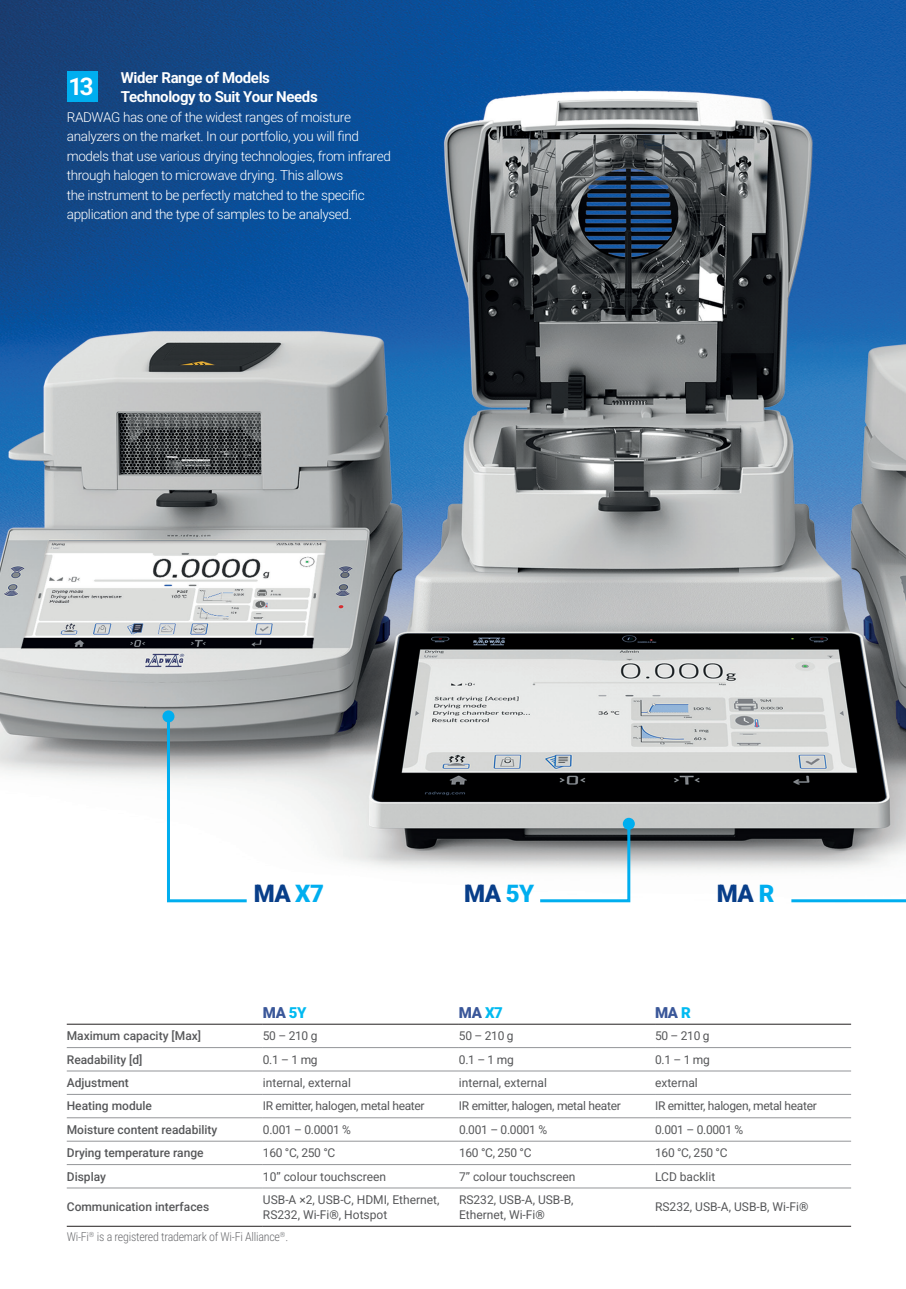
<style>
.page{position:relative;width:906px;height:1289px;background:#fff}
.page>*{position:absolute;margin:0;border:0;box-sizing:border-box;transform-origin:0 0}
.t1{font:900 24px "Roboto";letter-spacing:-.015em;color:#083e89}
.t2{font:700 24px "Roboto";color:#fff}
.t3{font:700 15px/19.5px "Roboto";letter-spacing:-.025em;color:#fff}
.t4{font:900 15px "Roboto";letter-spacing:-.015em;color:#3a5799}
.t5{font:300 13.5px/19.5px "Roboto";letter-spacing:-.025em;color:#fff}
.t6{font:12px/14.4px "Roboto";color:#57585a}
.t7{font:500 12px "Roboto";color:#57585a}
.t8{font:12px "Roboto";letter-spacing:-.025em;color:#57585a}
.t9{font:300 12px "Roboto Condensed";letter-spacing:-.02em;color:#6c6d70}
.s1{color:#00aeef}
.s2{color:#00baf1}
</style>
<div class="page">
<img style="left:0;top:0;width:906px;height:1227px">
<hr style="left:67px;top:1047px;width:196px;height:1px;background:#939598">
<hr style="left:263px;top:1047px;width:196px;height:1px;background:#939598">
<hr style="left:459px;top:1047px;width:196px;height:1px;background:#939598">
<hr style="left:655px;top:1047px;width:196px;height:1px;background:#939598">
<hr style="left:67px;top:1070px;width:196px;height:1px;background:#939598">
<hr style="left:263px;top:1070px;width:196px;height:1px;background:#939598">
<hr style="left:459px;top:1070px;width:196px;height:1px;background:#939598">
<hr style="left:655px;top:1070px;width:196px;height:1px;background:#939598">
<hr style="left:67px;top:1094px;width:196px;height:1px;background:#939598">
<hr style="left:263px;top:1094px;width:196px;height:1px;background:#939598">
<hr style="left:459px;top:1094px;width:196px;height:1px;background:#939598">
<hr style="left:655px;top:1094px;width:196px;height:1px;background:#939598">
<hr style="left:67px;top:1117px;width:196px;height:1px;background:#939598">
<hr style="left:263px;top:1117px;width:196px;height:1px;background:#939598">
<hr style="left:459px;top:1117px;width:196px;height:1px;background:#939598">
<hr style="left:655px;top:1117px;width:196px;height:1px;background:#939598">
<hr style="left:67px;top:1140px;width:196px;height:1px;background:#939598">
<hr style="left:263px;top:1140px;width:196px;height:1px;background:#939598">
<hr style="left:459px;top:1140px;width:196px;height:1px;background:#939598">
<hr style="left:655px;top:1140px;width:196px;height:1px;background:#939598">
<hr style="left:67px;top:1164px;width:196px;height:1px;background:#939598">
<hr style="left:263px;top:1164px;width:196px;height:1px;background:#939598">
<hr style="left:459px;top:1164px;width:196px;height:1px;background:#939598">
<hr style="left:655px;top:1164px;width:196px;height:1px;background:#939598">
<hr style="left:67px;top:1187px;width:196px;height:1px;background:#939598">
<hr style="left:263px;top:1187px;width:196px;height:1px;background:#939598">
<hr style="left:459px;top:1187px;width:196px;height:1px;background:#939598">
<hr style="left:655px;top:1187px;width:196px;height:1px;background:#939598">
<hr style="left:67px;top:1023px;width:196px;height:1px;background:#231f20">
<hr style="left:263px;top:1023px;width:196px;height:1px;background:#231f20">
<hr style="left:459px;top:1023px;width:196px;height:1px;background:#231f20">
<hr style="left:655px;top:1023px;width:196px;height:1px;background:#231f20">
<hr style="left:67px;top:1225px;width:196px;height:1px;background:#231f20">
<hr style="left:263px;top:1225px;width:196px;height:1px;background:#231f20">
<hr style="left:459px;top:1225px;width:196px;height:1px;background:#231f20">
<hr style="left:655px;top:1225px;width:196px;height:1px;background:#231f20">
<svg style="left:788px;top:697px;width:118px;height:206px"></svg>
<svg style="left:165px;top:713px;width:85px;height:190px"></svg>
<div style="left:162px;top:710px;width:12px;height:12px;background:#00aeef;border-radius:50%"></div>
<svg style="left:537px;top:820px;width:95px;height:83px"></svg>
<div style="left:623px;top:817px;width:12px;height:12px;background:#00aeef;border-radius:50%"></div>
<div style="left:67px;top:71px;width:30px;height:30px;background:#00aeef"></div>
<p class="t3" style="left:121px;top:67px;width:198px">Wider Range of Models<br>Technology to Suit Your Needs</p>
<p class="t5" style="left:67px;top:106px;width:325px">RADWAG has one of the widest ranges of moisture analyzers on the market. In our portfolio, you will find models that use various drying technologies, from infrared through halogen to microwave drying. This allows<br>the instrument to be perfectly matched to the specific application and the type of samples to be analysed.</p>
<h1 class="t2" style="left:69px;top:70px;width:27px">13</h1>
<h1 class="t1" style="left:254px;top:876px;width:72px">MA <span class="s1">X7</span></h1>
<h1 class="t1" style="left:464px;top:876px;width:71px">MA <span class="s1">5Y</span></h1>
<h1 class="t1" style="left:717px;top:876px;width:59px">MA <span class="s1">R</span></h1>
<p class="t4" style="left:263px;top:1002px;width:45px">MA <span class="s2">5Y</span></p>
<p class="t4" style="left:459px;top:1002px;width:46px">MA <span class="s2">X7</span></p>
<p class="t4" style="left:655px;top:1002px;width:37px">MA<span class="s2">R</span></p>
<p class="t7" style="left:67px;top:1027px;width:136px">Maximum capacity [Max]</p>
<p class="t6" style="left:263px;top:1028px;width:56px">50 – 210 g</p>
<p class="t6" style="left:459px;top:1028px;width:56px">50 – 210 g</p>
<p class="t6" style="left:655px;top:1028px;width:56px">50 – 210 g</p>
<p class="t7" style="left:67px;top:1050px;width:77px">Readability [d]</p>
<p class="t6" style="left:263px;top:1051px;width:56px">0.1 – 1 mg</p>
<p class="t6" style="left:459px;top:1051px;width:56px">0.1 – 1 mg</p>
<p class="t6" style="left:655px;top:1051px;width:56px">0.1 – 1 mg</p>
<p class="t7" style="left:67px;top:1074px;width:64px">Adjustment</p>
<p class="t6" style="left:263px;top:1075px;width:90px">internal, external</p>
<p class="t6" style="left:459px;top:1075px;width:90px">internal, external</p>
<p class="t6" style="left:655px;top:1075px;width:44px">external</p>
<p class="t7" style="left:67px;top:1097px;width:87px">Heating module</p>
<p class="t8" style="left:263px;top:1097px;width:163px">IR emitter, halogen, metal heater</p>
<p class="t8" style="left:459px;top:1097px;width:163px">IR emitter, halogen, metal heater</p>
<p class="t8" style="left:655px;top:1097px;width:163px">IR emitter, halogen, metal heater</p>
<p class="t7" style="left:67px;top:1121px;width:152px">Moisture content readability</p>
<p class="t6" style="left:263px;top:1121px;width:90px">0.001 – 0.0001 %</p>
<p class="t6" style="left:459px;top:1121px;width:90px">0.001 – 0.0001 %</p>
<p class="t6" style="left:655px;top:1121px;width:90px">0.001 – 0.0001 %</p>
<p class="t7" style="left:67px;top:1144px;width:138px">Drying temperature range</p>
<p class="t6" style="left:263px;top:1145px;width:74px">160 °C, 250 °C</p>
<p class="t6" style="left:459px;top:1145px;width:74px">160 °C, 250 °C</p>
<p class="t6" style="left:655px;top:1145px;width:74px">160 °C, 250 °C</p>
<p class="t7" style="left:67px;top:1167px;width:41px">Display</p>
<p class="t6" style="left:263px;top:1168px;width:125px">10” colour touchscreen</p>
<p class="t6" style="left:459px;top:1168px;width:118px">7” colour touchscreen</p>
<p class="t6" style="left:655px;top:1168px;width:62px">LCD backlit</p>
<p class="t7" style="left:67px;top:1198px;width:144px">Communication interfaces</p>
<p class="t6" style="left:263px;top:1192px;width:178px">USB-A ×2, USB-C, HDMI, Ethernet,<br>RS232, Wi-Fi®, Hotspot</p>
<p class="t6" style="left:459px;top:1192px;width:116px">RS232, USB-A, USB-B,<br>Ethernet, Wi-Fi®</p>
<p class="t6" style="left:655px;top:1199px;width:155px">RS232, USB-A, USB-B, Wi-Fi®</p>
<p class="t9" style="left:67px;top:1228px;width:223px">Wi-Fi<sup>®</sup> is a registered trademark of Wi-Fi Alliance<sup>®</sup>.</p>
</div>
